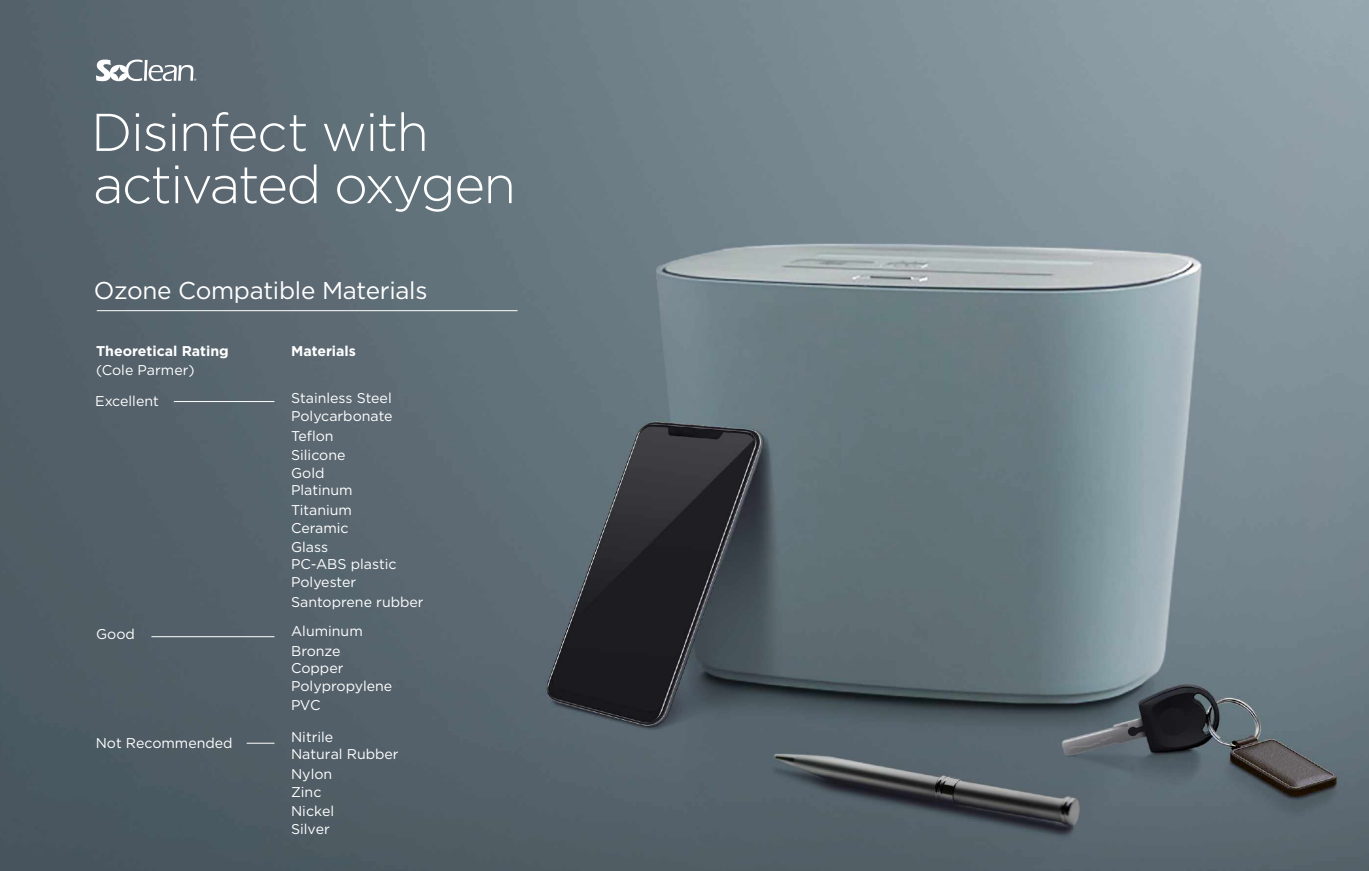
<style>
.page{position:relative;width:1369px;height:871px;background:#fff}
.page>*{position:absolute;margin:0;border:0;box-sizing:border-box;transform-origin:0 0}
.t1{font:300 52.95px/52.2px "Gotham HTF";letter-spacing:-.03em;color:#fff}
.t2{font:24.3px "Gotham HTF";letter-spacing:-.01em;color:#fff}
.t3{font:14.17px/18.5px "Gotham HTF";color:#fff}
.t4{font:700 14.17px "Gotham HTF";color:#fff}
.t5{font:14.17px "Gotham";color:#fff}
.s1{font-family:"Gotham"}
</style>
<div class="page">
<img style="left:0;top:0;width:1368px;height:870px">
<svg style="left:96px;top:60px;width:100px;height:21px"></svg>
<hr style="left:174px;top:401px;width:100px;height:1px;background:#fff">
<hr style="left:97px;top:310px;width:420px;height:1px;background:#fff">
<hr style="left:151px;top:636px;width:123px;height:1px;background:#fff">
<svg style="left:247px;top:742px;width:27px;height:1px"></svg>
<h1 class="t1" style="left:91px;top:105px;width:426px">Disinfect with activated oxygen</h1>
<h2 class="t2" style="left:94px;top:277px;width:335px">Ozone Compatible Materials</h2>
<p class="t4" style="left:96px;top:343px;width:134px">Theoretical Rating</p>
<p class="t3" style="left:96px;top:360px;width:100px">(Cole Parmer)</p>
<p class="t3" style="left:95px;top:391px;width:65px">Excellent</p>
<p class="t3" style="left:96px;top:624px;width:40px">Good</p>
<p class="t3" style="left:96px;top:733px;width:138px">Not Recommended</p>
<p class="t4" style="left:291px;top:343px;width:66px">Materials</p>
<p class="t3" style="left:291px;top:388px;width:103px">Stainless Steel<br>Polycarbonate</p>
<p class="t3" style="left:291px;top:426px;width:56px">Teflon<br>Silicone<br>Gold</p>
<p class="t3" style="left:291px;top:479px;width:63px;line-height:19.9px">Platinum<br>Titanium</p>
<p class="t3" style="left:291px;top:518px;width:59px">Ceramic<br>Glass</p>
<p class="t3" style="left:291px;top:554px;width:107px">PC-ABS plastic<br>Polyester</p>
<p class="t3" style="left:291px;top:587px;width:134px;line-height:29.2px">Santoprene rubber<br>Aluminum</p>
<p class="t3" style="left:291px;top:641px;width:103px;line-height:18.1px">Bronze<br>Copper<br>Polypropylene<br>PVC</p>
<p class="t3" style="left:291px;top:727px;width:109px;line-height:17.1px">Nitrile<br>Natural Rubber</p>
<p class="t3" style="left:291px;top:764px;width:45px">Nylon<br>Zinc<br>Nick<span class="s1">el</span></p>
<p class="t5" style="left:291px;top:821px;width:40px">Silver</p>
</div>
